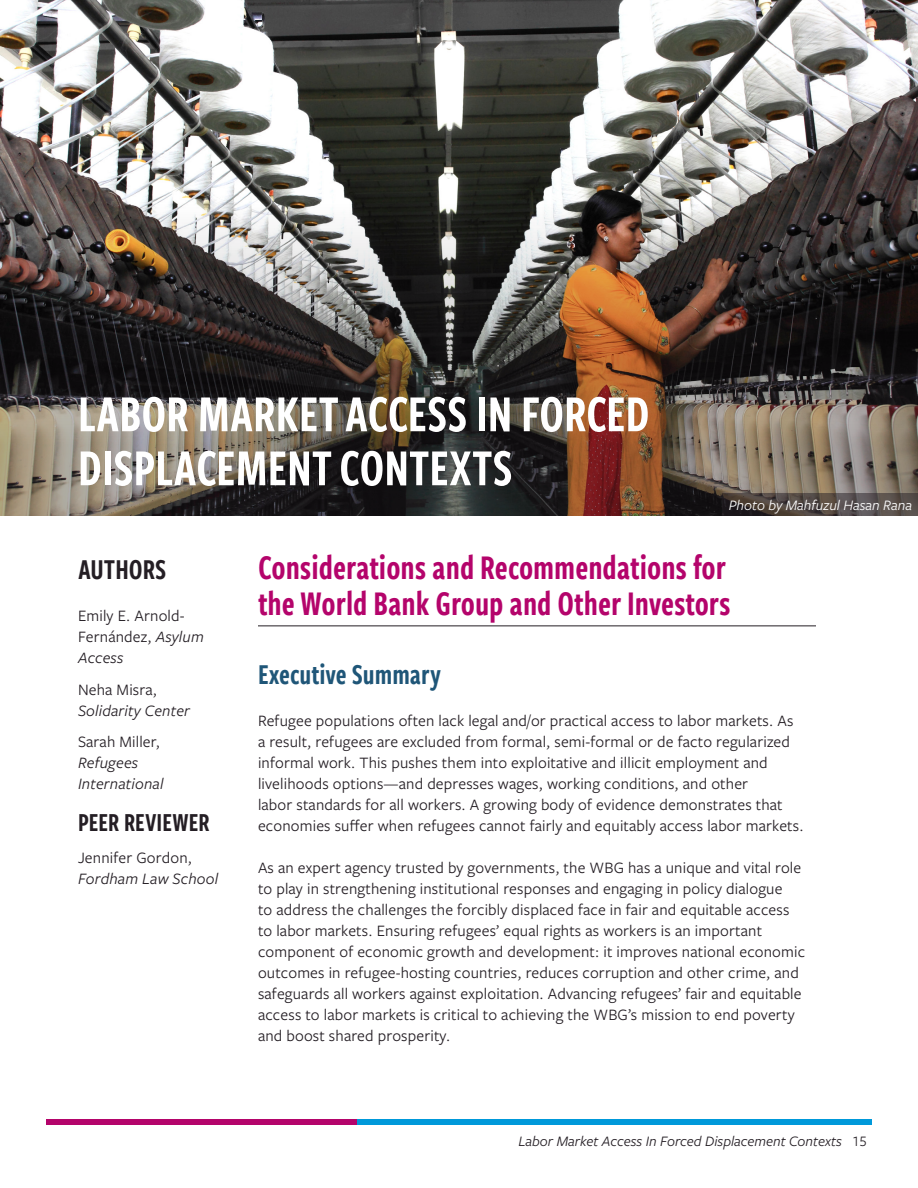
<style>
.page{position:relative;width:918px;height:1188px;background:#fff}
.page>*{position:absolute;margin:0;border:0;box-sizing:border-box;transform-origin:0 0}
.t1{font:54px/54px "Freight Sans Cmp Pro Semi";color:#fff}
.Header_1{font:36px/36px "Freight Sans Cmp Pro Semi";color:#b4046b}
.Header_2{font:30px "Freight Sans Cmp Pro Semi";color:#1f5678}
.About{font:30px "Freight Sans Cmp Pro Semi";color:#241e24}
.Header_5{font:27px "Freight Sans Cmp Pro Semi";color:#241e24}
.Body{font:16.5px/21px "Freight Sans Pro";letter-spacing:.01em;color:#241e24}
.Authors{font:italic 16.5px/21px "Freight Sans Pro";letter-spacing:.01em;color:#241e24}
.Authors-2{font:16.5px/21px "Freight Sans Pro";letter-spacing:.01em;color:#241e24}
.t2{font:italic 15px "Freight Sans Pro";color:#241e24}
.t3{font:italic 15px "Freight Sans Pro";color:#fff}
.s1{font-style:italic}
.s2{font-style:normal}
</style>
<div class="page">
<hr style="left:258px;top:626px;width:558px;height:1px;background:#241e24">
<img style="left:0;top:0;width:918px;height:516px">
<svg style="left:723px;top:494px;width:195px;height:22px"></svg>
<div style="left:46px;top:1119px;width:312px;height:6px;background:#b4046b"></div>
<div style="left:358px;top:1119px;width:514px;height:6px;background:#0099da"></div>
<p class="t1" style="left:78px;top:385px;width:573px">LABOR MARKET ACCESS IN FORCED<br>DISPLACEMENT CONTEXTS</p>
<p class="t3" style="left:729px;top:495px;width:185px">Photo by Mahfuzul Hasan Rana</p>
<p class="About" style="left:78px;top:549px;width:90px">AUTHORS</p>
<p class="Authors-2" style="left:78px;top:604px;width:127px">Emily E. Arnold-<br>Fernández, <span class="s1">Asylum<br>Access</span></p>
<p class="Authors" style="left:78px;top:678px;width:114px"><span class="s2">Neha Misra,<br></span>Solidarity Center</p>
<p class="Authors" style="left:78px;top:730px;width:87px"><span class="s2">Sarah Miller,<br></span>Refugees<br>International</p>
<p class="Header_5" style="left:78px;top:804px;width:133px">PEER REVIEWER</p>
<p class="Authors" style="left:78px;top:846px;width:142px"><span class="s2">Jennifer Gordon,<br></span>Fordham Law School</p>
<p class="Header_1" style="left:258px;top:548px;width:474px">Considerations and Recommendations for the World Bank Group and Other Investors</p>
<p class="Header_2" style="left:258px;top:654px;width:185px">Executive Summary</p>
<p class="Body" style="left:258px;top:709px;width:547px">Refugee populations often lack legal and/or practical access to labor markets. As a result, refugees are excluded from formal, semi-formal or de facto regularized informal work. This pushes them into exploitative and illicit employment and livelihoods options—and depresses wages, working conditions, and other<br>labor standards for all workers. A growing body of evidence demonstrates that economies suffer when refugees cannot fairly and equitably access labor markets.</p>
<p class="Body" style="left:258px;top:856px;width:549px">As an expert agency trusted by governments, the WBG has a unique and vital role to play in strengthening institutional responses and engaging in policy dialogue<br>to address the challenges the forcibly displaced face in fair and equitable access to labor markets. Ensuring refugees’ equal rights as workers is an important component of economic growth and development: it improves national economic outcomes in refugee-hosting countries, reduces corruption and other crime, and safeguards all workers against exploitation. Advancing refugees’ fair and equitable access to labor markets is critical to achieving the WBG’s mission to end poverty and boost shared prosperity.</p>
<p class="t2" style="left:518px;top:1131px;width:350px">Labor Market Access In Forced Displacement Contexts <span class="s2">15</span></p>
</div>
